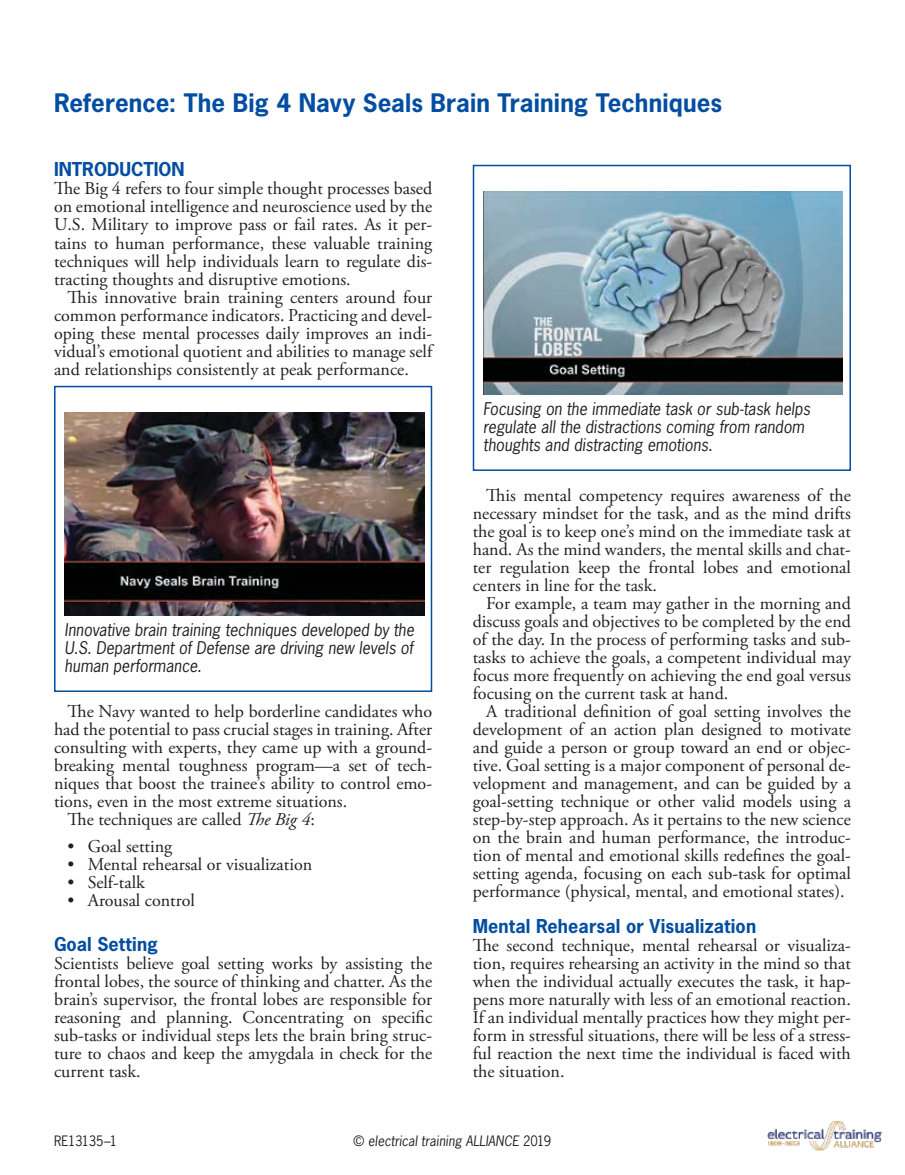
<style>
.page{position:relative;width:905px;height:1175px;background:#fff}
.page>*{position:absolute;margin:0;border:0;box-sizing:border-box;transform-origin:0 0}
.t1{font:700 24px "News Gothic Std";letter-spacing:.005em;color:#034ea2}
.t2{font:18px/18px "Adobe Garamond Pro";color:#231f20;text-align:justify}
.t3{font:700 18px "News Gothic Std";letter-spacing:.005em;color:#034ea2}
.t4{font:italic 16.5px/18px "News Gothic Std";letter-spacing:.005em;color:#231f20;text-align:justify;scale:.95 1}
.t5{font:italic 13.5px "News Gothic Std";letter-spacing:.01em;color:#231f20;scale:.95 1}
.t6{font:13.5px "News Gothic Std";letter-spacing:-.035em;color:#231f20;scale:.95 1}
.s1{font-style:italic}
.s2{font-style:normal}
</style>
<div class="page">
<img style="left:767px;top:1121px;width:115px;height:30px">
<img style="left:64px;top:413px;width:360px;height:202px">
<div style="left:54px;top:386px;width:378px;height:306px;border:2px solid #034ea2"></div>
<img style="left:483px;top:192px;width:359px;height:202px">
<div style="left:472px;top:165px;width:378px;height:306px;border:2px solid #034ea2"></div>
<h1 class="t1" style="left:54px;top:87px;width:669px">Reference: The Big 4 Navy Seals Brain Training Techniques</h1>
<p class="t3" style="left:54px;top:158px;width:132px">INTRODUCTION</p>
<p class="t2" style="left:54px;top:180px;width:380px">The Big 4 refers to four simple thought processes based on emotional intelligence and neuroscience used by the U.S. Military to improve pass or fail rates. As it per&shy;tains to human performance, these valuable training techniques will help individuals learn to regulate dis&shy;tracting thoughts and disruptive emotions.</p>
<p class="t2" style="left:54px;top:288px;width:380px;text-indent:14px">This innovative brain training centers around four common performance indicators. Practicing and devel&shy;oping these mental processes daily improves an indi&shy;vidual’s emotional quotient and abilities to manage self and relationships consistently at peak performance.</p>
<p class="t4" style="left:64px;top:621px;width:369px">Innovative brain training techniques developed by the U.S. Department of Defense are driving new levels of human performance.</p>
<p class="t2" style="left:68px;top:702px;width:366px">The Navy wanted to help borderline candidates who</p>
<p class="t2" style="left:54px;top:720px;width:379px">had the potential to pass crucial stages in training. After</p>
<p class="t2" style="left:54px;top:738px;width:379px">consulting with experts, they came up with a ground-</p>
<p class="t2" style="left:54px;top:756px;width:379px">breaking mental toughness program—a set of tech-</p>
<p class="t2" style="left:54px;top:774px;width:379px">niques that boost the trainee’s ability to control emo-</p>
<p class="t2" style="left:54px;top:792px;width:295px">tions, even in the most extreme situations.</p>
<p class="t2" style="left:68px;top:810px;width:249px">The techniques are called <span class="s1">The Big 4</span>:</p>
<p class="t2" style="left:68px;top:837px;width:106px">• Goal setting</p>
<p class="t2" style="left:68px;top:855px;width:246px">• Mental rehearsal or visualization</p>
<p class="t2" style="left:68px;top:873px;width:79px">• Self-talk</p>
<p class="t2" style="left:68px;top:891px;width:129px">• Arousal control</p>
<p class="t3" style="left:54px;top:932px;width:105px">Goal Setting</p>
<p class="t2" style="left:54px;top:954px;width:379px">Scientists believe goal setting works by assisting the frontal lobes, the source of thinking and chatter. As the brain’s supervisor, the frontal lobes are responsible for reasoning and planning. Concentrating on specific sub-tasks or individual steps lets the brain bring struc&shy;ture to chaos and keep the amygdala in check for the current task.</p>
<p class="t4" style="left:483px;top:400px;width:345px;text-align:left">Focusing on the immediate task or sub-task helps regulate all the distractions coming from random thoughts and distracting emotions.</p>
<p class="t2" style="left:472px;top:486px;width:380px;text-indent:14px">This mental competency requires awareness of the necessary mindset for the task, and as the mind drifts the goal is to keep one’s mind on the immediate task at hand. As the mind wanders, the mental skills and chat&shy;ter regulation keep the frontal lobes and emotional centers in line for the task.</p>
<p class="t2" style="left:472px;top:594px;width:380px;text-indent:14px">For example, a team may gather in the morning and discuss goals and objectives to be completed by the end of the day. In the process of performing tasks and sub&shy;tasks to achieve the goals, a competent individual may focus more frequently on achieving the end goal versus focusing on the current task at hand.</p>
<p class="t2" style="left:472px;top:702px;width:380px;text-indent:14px">A traditional definition of goal setting involves the development of an action plan designed to motivate and guide a person or group toward an end or objec&shy;tive. Goal setting is a major component of personal de&shy;velopment and management, and can be guided by a goal-setting technique or other valid models using a step-by-step approach. As it pertains to the new science on the brain and human performance, the introduc&shy;tion of mental and emotional skills redefines the goal&shy;setting agenda, focusing on each sub-task for optimal performance (physical, mental, and emotional states).</p>
<p class="t3" style="left:472px;top:914px;width:285px">Mental Rehearsal or Visualization</p>
<p class="t2" style="left:472px;top:936px;width:380px">The second technique, mental rehearsal or visualiza&shy;tion, requires rehearsing an activity in the mind so that when the individual actually executes the task, it hap&shy;pens more naturally with less of an emotional reaction.<br>If an individual mentally practices how they might per&shy;form in stressful situations, there will be less of a stress&shy;ful reaction the next time the individual is faced with the situation.</p>
<p class="t6" style="left:54px;top:1132px;width:68px">RE13135–1</p>
<p class="t5" style="left:353px;top:1132px;width:209px"><span class="s2">©</span> electrical training ALLIANCE <span class="s2">2019</span></p>
</div>
